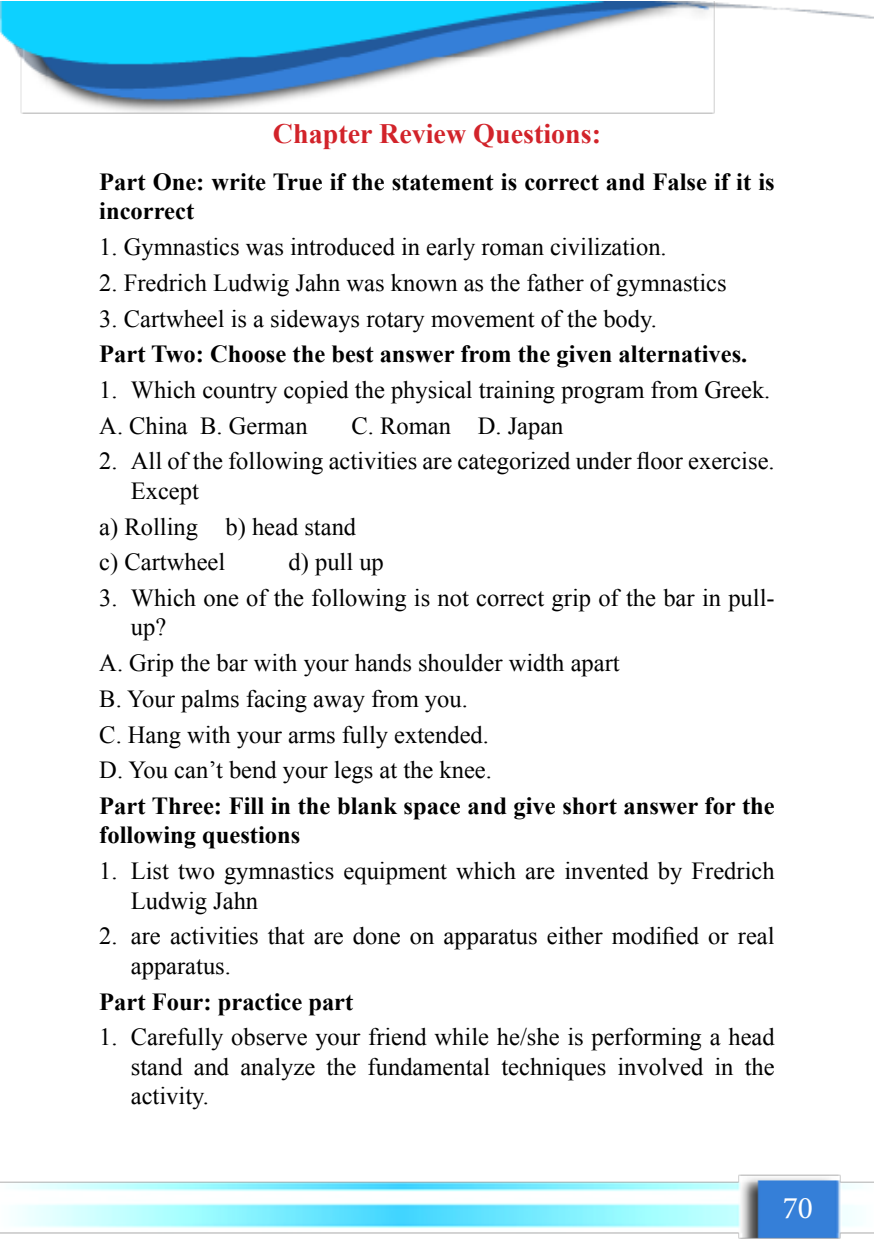
<style>
.page{position:relative;width:874px;height:1241px;background:#fff}
.page>*{position:absolute;margin:0;border:0;box-sizing:border-box;transform-origin:0 0}
.t1{font:31.5px "Minion Pro";color:#fff}
.t2{font:700 28px "Times New Roman";color:#d2232a}
.t3{font:24.5px/29.4px "Times New Roman";color:#000}
.t4{font:700 24.5px/29.4px "Times New Roman";color:#000}
</style>
<div class="page">
<img style="left:0;top:1px;width:873px;height:1238px">
<p class="t2" style="left:273px;top:113px;width:329px">Chapter Review Questions:</p>
<p class="t4" style="left:99px;top:166px;width:676px">Part One: write True if the statement is correct and False if it is incorrect</p>
<p class="t3" style="left:99px;top:231px;width:568px">1. Gymnastics was introduced in early roman civilization.</p>
<p class="t3" style="left:99px;top:267px;width:628px">2. Fredrich Ludwig Jahn was known as the father of gymnastics</p>
<p class="t3" style="left:99px;top:303px;width:559px">3. Cartwheel is a sideways rotary movement of the body.</p>
<p class="t4" style="left:99px;top:338px;width:649px">Part Two: Choose the best answer from the given alternatives.</p>
<p class="t3" style="left:99px;top:371px;width:672px;line-height:35.7px">1. Which country copied the physical training program from Greek.<br>A. China B. German</p>
<p class="t3" style="left:351px;top:410px;width:213px">C. Roman D. Japan</p>
<p class="t3" style="left:131px;top:445px;width:645px;text-indent:-32px">2. All of the following activities are categorized under floor exercise.<br>Except</p>
<p class="t3" style="left:99px;top:507px;width:258px;line-height:35.7px">a) Rolling b) head stand c) Cartwheel</p>
<p class="t3" style="left:288px;top:546px;width:97px">d) pull up</p>
<p class="t3" style="left:131px;top:582px;width:645px;text-indent:-32px">3. Which one of the following is not correct grip of the bar in pull&shy;up?</p>
<p class="t3" style="left:99px;top:644px;width:521px;line-height:35.7px">A. Grip the bar with your hands shoulder width apart B. Your palms facing away from you.<br>C. Hang with your arms fully extended.<br>D. You can’t bend your legs at the knee.</p>
<p class="t4" style="left:99px;top:790px;width:676px">Part Three: Fill in the blank space and give short answer for the following questions</p>
<p class="t3" style="left:131px;top:855px;width:645px;text-indent:-32px">1. List two gymnastics equipment which are invented by Fredrich<br>Ludwig Jahn</p>
<p class="t3" style="left:131px;top:920px;width:645px;text-indent:-32px">2. are activities that are done on apparatus either modified or real apparatus.</p>
<p class="t4" style="left:99px;top:985px;width:255px">Part Four: practice part</p>
<p class="t3" style="left:131px;top:1021px;width:645px;text-align:justify;text-indent:-32px">1. Carefully observe your friend while he/she is performing a head stand and analyze the fundamental techniques involved in the activity.</p>
<p class="t1" style="left:782px;top:1186px;width:32px">70</p>
</div>
